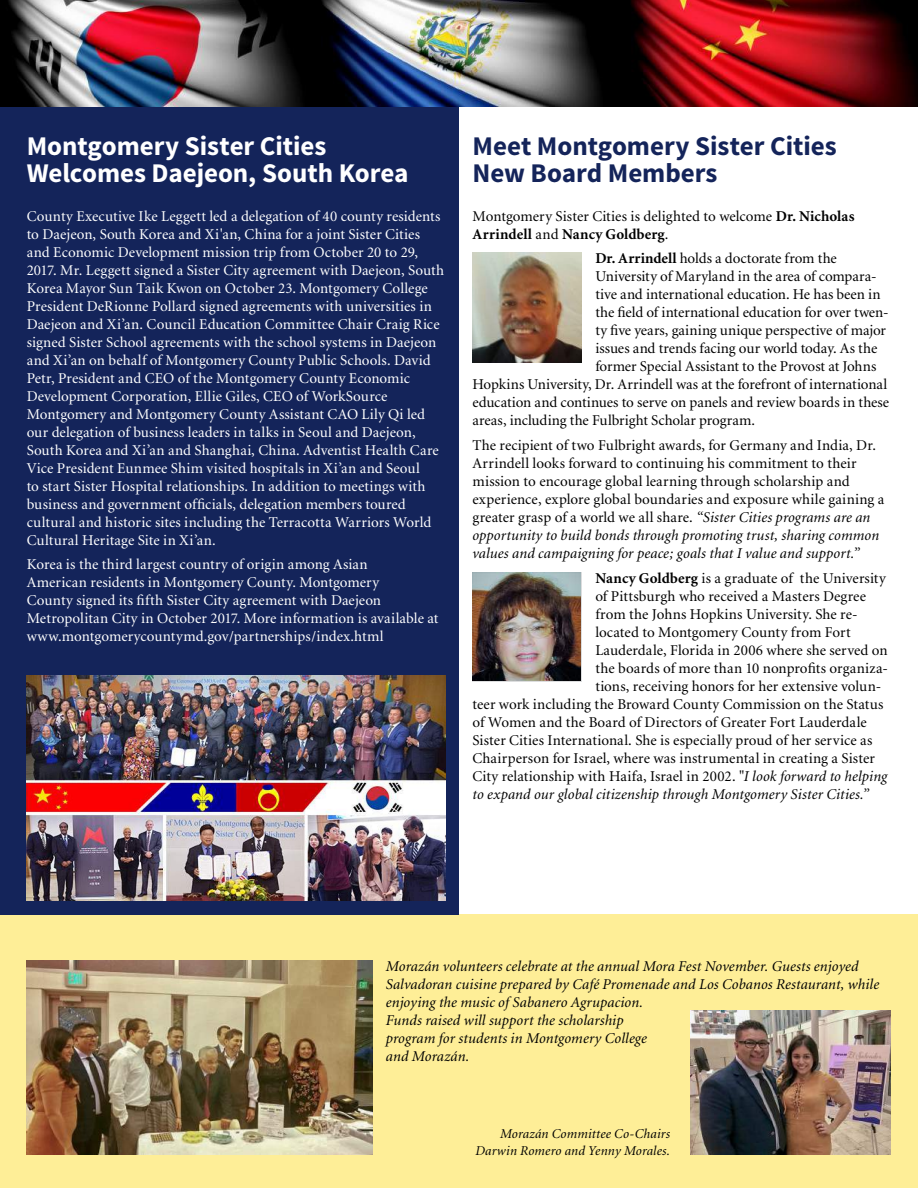
<style>
.page{position:relative;width:918px;height:1188px;background:#fff}
.page>*{position:absolute;margin:0;border:0;box-sizing:border-box;transform-origin:0 0}
.t1{font:700 27px/27px "Source Sans Pro";letter-spacing:-.005em;color:#fff}
.t2{font:700 27px/27px "Source Sans Pro";color:#14245a}
.t3{font:15px/18px "Minion";color:#000}
.t4{font:15px/18px "Minion";letter-spacing:.005em;color:#fff}
.t5{font:italic 15px/18px "Minion";letter-spacing:.005em;color:#000}
.t6{font:italic 13.5px/16.5px "Minion";letter-spacing:.01em;color:#000;text-align:right}
.s1{font-weight:700}
.s2{font-style:italic}
</style>
<div class="page">
<div style="left:0;top:915px;width:918px;height:273px;background:#feee97"></div>
<div style="left:0;top:95px;width:459px;height:820px;background:#14245a"></div>
<img style="left:621px;top:0;width:297px;height:106px">
<img style="left:310px;top:0;width:311px;height:106px">
<img style="left:0;top:0;width:310px;height:106px">
<img style="left:472px;top:253px;width:110px;height:109px">
<svg style="left:472px;top:572px;width:110px;height:110px"></svg>
<img style="left:472px;top:572px;width:108px;height:108px">
<img style="left:27px;top:960px;width:345px;height:195px">
<img style="left:690px;top:1011px;width:201px;height:144px">
<img style="left:27px;top:675px;width:418px;height:226px">
<h1 class="t1" style="left:27px;top:134px;width:383px">Montgomery Sister Cities<br>Welcomes Daejeon, South Korea</h1>
<p class="t4" style="left:27px;top:207px;width:419px">County Executive Ike Leggett led a delegation of 40 county residents to Daejeon, South Korea and Xi'an, China for a joint Sister Cities and Economic Development mission trip from October 20 to 29, 2017. Mr. Leggett signed a Sister City agreement with Daejeon, South Korea Mayor Sun Taik Kwon on October 23. Montgomery College President DeRionne Pollard signed agreements with universities in Daejeon and Xi’an. Council Education Committee Chair Craig Rice signed Sister School agreements with the school systems in Daejeon and Xi’an on behalf of Montgomery County Public Schools. David Petr, President and CEO of the Montgomery County Economic Development Corporation, Ellie Giles, CEO of WorkSource Montgomery and Montgomery County Assistant CAO Lily Qi led our delegation of business leaders in talks in Seoul and Daejeon, South Korea and Xi’an and Shanghai, China. Adventist Health Care Vice President Eunmee Shim visited hospitals in Xi’an and Seoul<br>to start Sister Hospital relationships. In addition to meetings with business and government officials, delegation members toured cultural and historic sites including the Terracotta Warriors World Cultural Heritage Site in Xi’an.</p>
<p class="t4" style="left:27px;top:556px;width:413px">Korea is the third largest country of origin among Asian<br>American residents in Montgomery County. Montgomery<br>County signed its fifth Sister City agreement with Daejeon Metropolitan City in October 2017. More information is available at www.montgomerycountymd.gov/partnerships/index.html</p>
<h1 class="t2" style="left:472px;top:134px;width:366px">Meet Montgomery Sister Cities<br>New Board Members</h1>
<p class="t3" style="left:472px;top:207px;width:384px">Montgomery Sister Cities is delighted to welcome <span class="s1">Dr. Nicholas<br>Arrindell</span> and <span class="s1">Nancy Goldberg</span>.</p>
<p class="t3" style="left:595px;top:250px;width:243px"><span class="s1">Dr. Arrindell</span> holds a doctorate from the</p>
<p class="t3" style="left:595px;top:268px;width:283px">University of Maryland in the area of compara-</p>
<p class="t3" style="left:595px;top:286px;width:287px">tive and international education. He has been in</p>
<p class="t3" style="left:595px;top:304px;width:295px">the field of international education for over twen-</p>
<p class="t3" style="left:595px;top:322px;width:292px">ty five years, gaining unique perspective of major</p>
<p class="t3" style="left:595px;top:340px;width:283px">issues and trends facing our world today. As the</p>
<p class="t3" style="left:595px;top:358px;width:283px">former Special Assistant to the Provost at Johns</p>
<p class="t3" style="left:472px;top:376px;width:416px">Hopkins University, Dr. Arrindell was at the forefront of international</p>
<p class="t3" style="left:472px;top:394px;width:418px">education and continues to serve on panels and review boards in these</p>
<p class="t3" style="left:472px;top:412px;width:284px">areas, including the Fulbright Scholar program.</p>
<p class="t3" style="left:472px;top:437px;width:413px">The recipient of two Fulbright awards, for Germany and India, Dr.<br>Arrindell looks forward to continuing his commitment to their mission to encourage global learning through scholarship and experience, explore global boundaries and exposure while gaining a greater grasp of a world we all share. <span class="s2">“Sister Cities programs are an opportunity to build bonds through promoting trust, sharing common values and campaigning for peace; goals that I value and support.”</span></p>
<p class="t3" style="left:595px;top:570px;width:292px"><span class="s1">Nancy Goldberg</span> is a graduate of the University</p>
<p class="t3" style="left:595px;top:588px;width:272px">of Pittsburgh who received a Masters Degree</p>
<p class="t3" style="left:595px;top:606px;width:264px">from the Johns Hopkins University. She re-</p>
<p class="t3" style="left:595px;top:624px;width:257px">located to Montgomery County from Fort</p>
<p class="t3" style="left:595px;top:642px;width:294px">Lauderdale, Florida in 2006 where she served on</p>
<p class="t3" style="left:595px;top:660px;width:294px">the boards of more than 10 nonprofits organiza-</p>
<p class="t3" style="left:595px;top:678px;width:287px">tions, receiving honors for her extensive volun-</p>
<p class="t3" style="left:473px;top:696px;width:413px">teer work including the Broward County Commission on the Status</p>
<p class="t3" style="left:473px;top:714px;width:396px">of Women and the Board of Directors of Greater Fort Lauderdale</p>
<p class="t3" style="left:473px;top:732px;width:401px">Sister Cities International. She is especially proud of her service as</p>
<p class="t3" style="left:473px;top:750px;width:404px">Chairperson for Israel, where was instrumental in creating a Sister</p>
<p class="t3" style="left:473px;top:768px;width:416px">City relationship with Haifa, Israel in 2002. "<span class="s2">I look forward to helping</span></p>
<p class="t5" style="left:473px;top:786px;width:398px">to expand our global citizenship through Montgomery Sister Cities.”</p>
<p class="t5" style="left:386px;top:958px;width:495px">Morazán volunteers celebrate at the annual Mora Fest November. Guests enjoyed Salvadoran cuisine prepared by Café Promenade and Los Cobanos Restaurant, while enjoying the music of Sabanero Agrupacion.<br>Funds raised will support the scholarship<br>program for students in Montgomery College<br>and Morazán.</p>
<p class="t6" style="left:475px;top:1126px;width:196px">Morazán Committee Co-Chairs<br>Darwin Romero and Yenny Morales.</p>
</div>
